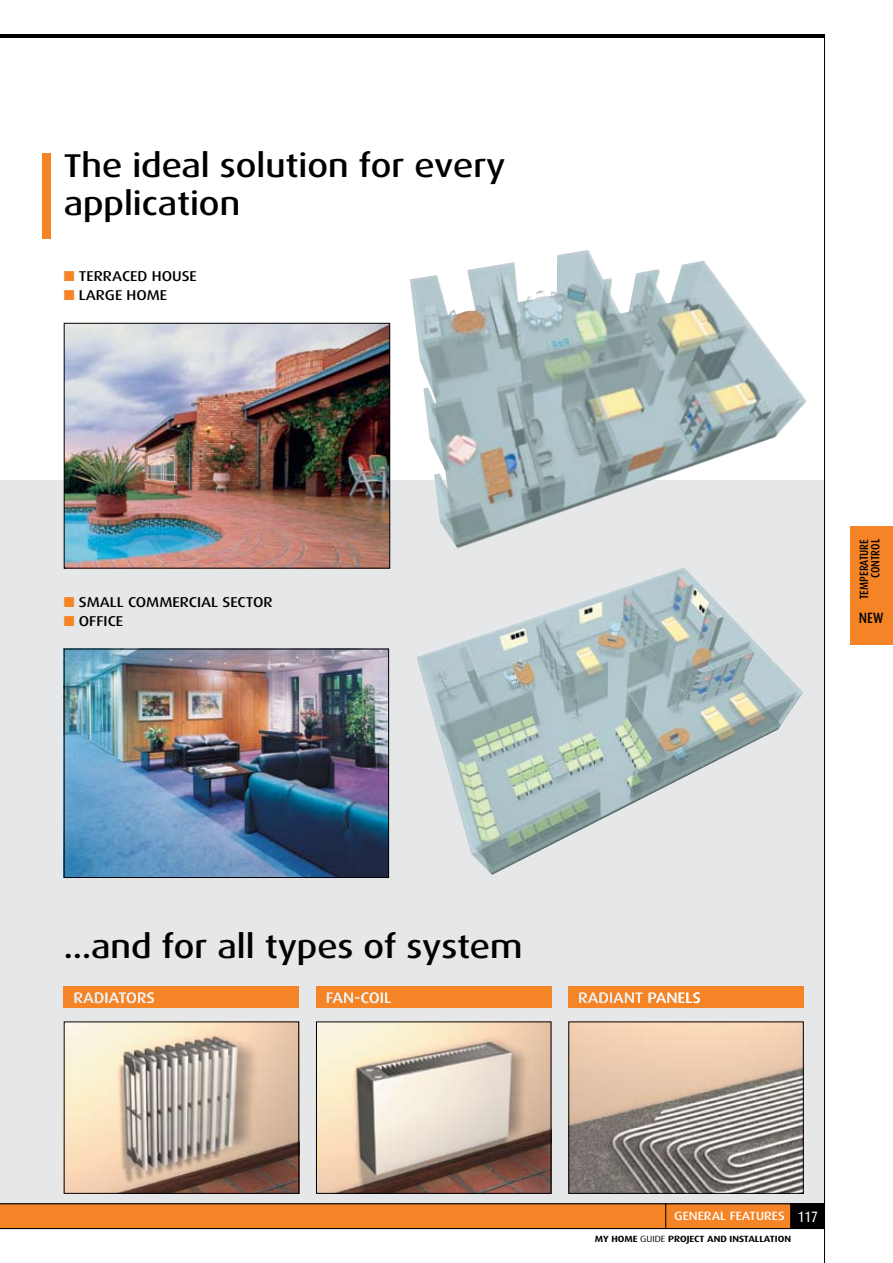
<style>
.page{position:relative;width:893px;height:1263px;background:#fff}
.page>*{position:absolute;margin:0;border:0;box-sizing:border-box;transform-origin:0 0}
.t1{font:500 33px/37.5px "Dax Wide";color:#000}
.t2{font:500 15px "Dax Wide";color:#fff}
.t3{font:500 15px "B Tcond";color:#000}
.t4{font:500 14.25px "Dax Wide";color:#000}
.t5{font:500 12px/11.2px "Dax Condensed";color:#000;text-align:right}
.t6{font:500 12px "Dax Wide";color:#fff}
.t7{font:700 9px "Dax Wide";color:#000}
.s1{color:#f58426}
.s2{font-family:"Dax Condensed";font-weight:400;font-size:15px}
.s3{font-weight:400}
</style>
<div class="page">
<div style="left:850px;top:526px;width:43px;height:118px;background:#f58426"></div>
<svg style="left:666px;top:37px;width:159px;height:1226px"></svg>
<hr style="left:0;top:34px;width:825px;height:3px;background:#000">
<div style="left:791px;top:1203px;width:34px;height:26px;background:#000"></div>
<div style="left:665px;top:1204px;width:126px;height:24px;background:#f58426"></div>
<div style="left:665px;top:1203px;width:126px;height:26px;border:1px solid #000"></div>
<img style="left:0;top:37px;width:666px;height:1193px">
<p class="t1" style="left:64px;top:147px;width:443px">The ideal solution for every application</p>
<p class="t4" style="left:64px;top:268px;width:135px"><span class="s1">■</span> TERRACED HOUSE</p>
<p class="t4" style="left:64px;top:287px;width:105px"><span class="s1">■</span> LARGE HOME</p>
<p class="t4" style="left:64px;top:594px;width:210px"><span class="s1">■</span> SMALL COMMERCIAL SECTOR</p>
<p class="t4" style="left:64px;top:613px;width:61px"><span class="s1">■</span> OFFICE</p>
<p class="t5" style="left:859px;top:599px;width:61px;rotate:-90deg">TEMPERATURE<br>CONTROL</p>
<p class="t3" style="left:859px;top:609px;width:26px">NEW</p>
<p class="t1" style="left:64px;top:928px;width:460px">…and for all types of system</p>
<p class="t2" style="left:73px;top:989px;width:83px">RADIATORS</p>
<p class="t2" style="left:326px;top:989px;width:67px">FAN-COIL</p>
<p class="t2" style="left:578px;top:989px;width:124px">RADIANT PANELS</p>
<p class="t6" style="left:674px;top:1209px;width:145px">GENERAL FEATURES <span class="s2">117</span></p>
<p class="t7" style="left:595px;top:1234px;width:198px">MY HOME <span class="s3">GUIDE</span> PROJECT AND INSTALLATION</p>
</div>
